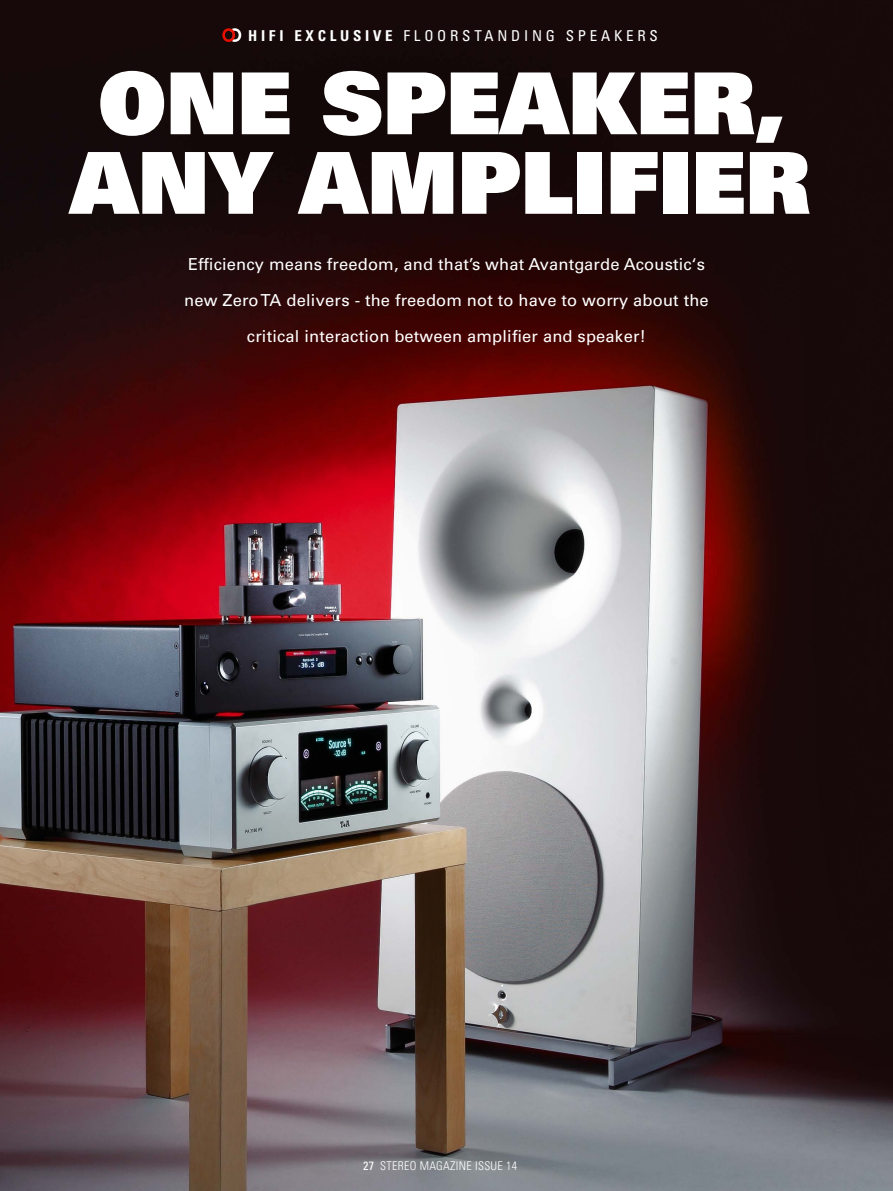
<style>
.page{position:relative;width:893px;height:1191px;background:#fff}
.page>*{position:absolute;margin:0;border:0;box-sizing:border-box;transform-origin:0 0}
.t1{font:85.5px/79.5px "Univers LT Std X Black";color:#fff;text-align:center}
.t2{font:16.5px/36px "Univers LT Std";letter-spacing:.01em;color:#fff;text-align:center}
.t3{font:condensed 15px "Univers LT Std";letter-spacing:.25em;color:#fff}
.t4{font:300 condensed 12px "Univers LT Std";letter-spacing:.025em;color:#fff}
.s1{font-weight:700}
.s2{font-weight:400}
</style>
<div class="page">
<img style="left:0;top:0;width:893px;height:1191px">
<svg style="left:222px;top:28px;width:19px;height:14px"></svg>
<p class="t3" style="left:248px;top:26px;width:411px"><span class="s1">HIFI EXCLUSIVE</span> FLOORSTANDING SPEAKERS</p>
<h1 class="t1" style="left:70px;top:61px;width:742px">ONE SPEAKER,<br>ANY AMPLIFIER</h1>
<p class="t2" style="left:184px;top:247px;width:526px">Efficiency means freedom, and that’s what Avantgarde Acoustic‘s new Zero TA delivers - the freedom not to have to worry about the critical interaction between amplifier and speaker!</p>
<p class="t4" style="left:363px;top:1158px;width:156px"><span class="s2">27</span> STEREO MAGAZINE ISSUE 14</p>
</div>
